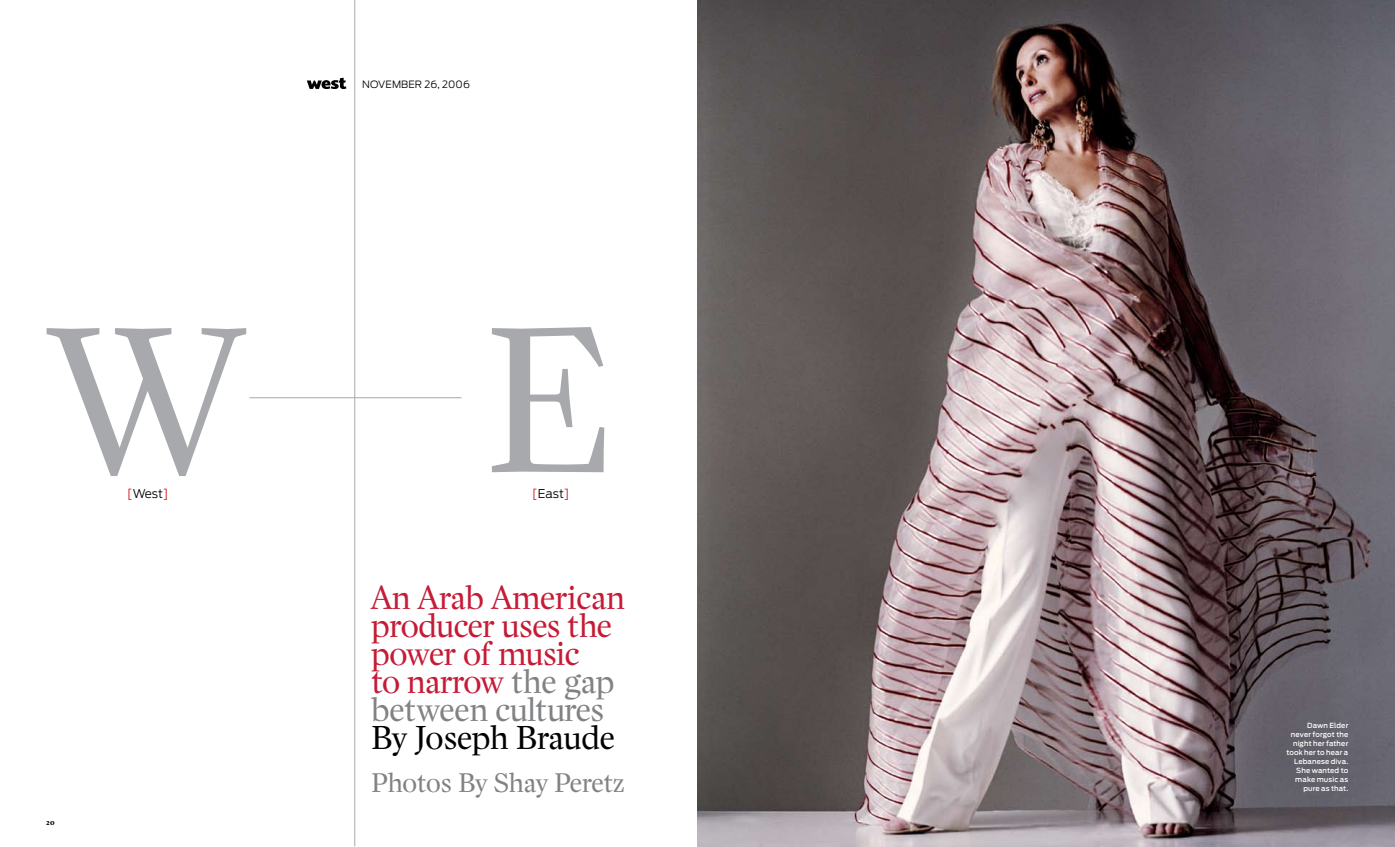
<style>
.page{position:relative;width:1395px;height:847px;background:#fff}
.page>*{position:absolute;margin:0;border:0;box-sizing:border-box;transform-origin:0 0}
.t1{font:200px "Zocalo Display OSF";color:#a7a9ac}
.t2{font:32px/28px "Zocalo Display LF";letter-spacing:-.01em;color:#c51b36}
.t3{font:32px "Zocalo Display LF";color:#000}
.t4{font:26px "Zocalo Display LF";color:#808284}
.t5{font:300 12px "Antenna";letter-spacing:-.005em;color:#000}
.t6{font:300 10px "Antenna";letter-spacing:.01em;color:#000}
.t7{font:700 7.6px "FB Kis Text OSF";color:#000}
.t8{font:500 7px/9px "Antenna";letter-spacing:.02em;color:#fff;text-align:right}
.s1{color:#d71920}
.s2{color:#808284}
</style>
<div class="page">
<img style="left:698px;top:0;width:697px;height:846px">
<svg style="left:307px;top:78px;width:39px;height:11px"></svg>
<hr style="left:354px;top:0;width:1px;height:845px;background:#a7a9ac">
<hr style="left:249px;top:397px;width:212px;height:1px;background:#a7a9ac">
<h1 class="t1" style="left:49px;top:282px;width:194px">W</h1>
<h3 class="t5" style="left:127px;top:486px;width:43px"><span class="s1">[</span>WEST<span class="s1">]</span></h3>
<p class="t7" style="left:46px;top:817px;width:10px">20</p>
<h3 class="t6" style="left:362px;top:79px;width:109px">NOVEMBER 26, 2006</h3>
<h1 class="t1" style="left:485px;top:282px;width:130px">E</h1>
<h3 class="t5" style="left:532px;top:486px;width:39px"><span class="s1">[</span>EAST<span class="s1">]</span></h3>
<h2 class="t2" style="left:371px;top:583px;width:255px">An Arab American producer uses the power of music<br>to narrow <span class="s2">the gap between cultures</span></h2>
<h2 class="t3" style="left:371px;top:718px;width:245px">By Joseph Braude</h2>
<h3 class="t4" style="left:371px;top:766px;width:255px">Photos By Shay Peretz</h3>
<p class="t8" style="left:1286px;top:720px;width:63px">Dawn Elder never forgot the night her father took her to hear a<br>Lebanese diva.<br>She wanted to make music as pure as that.</p>
</div>
